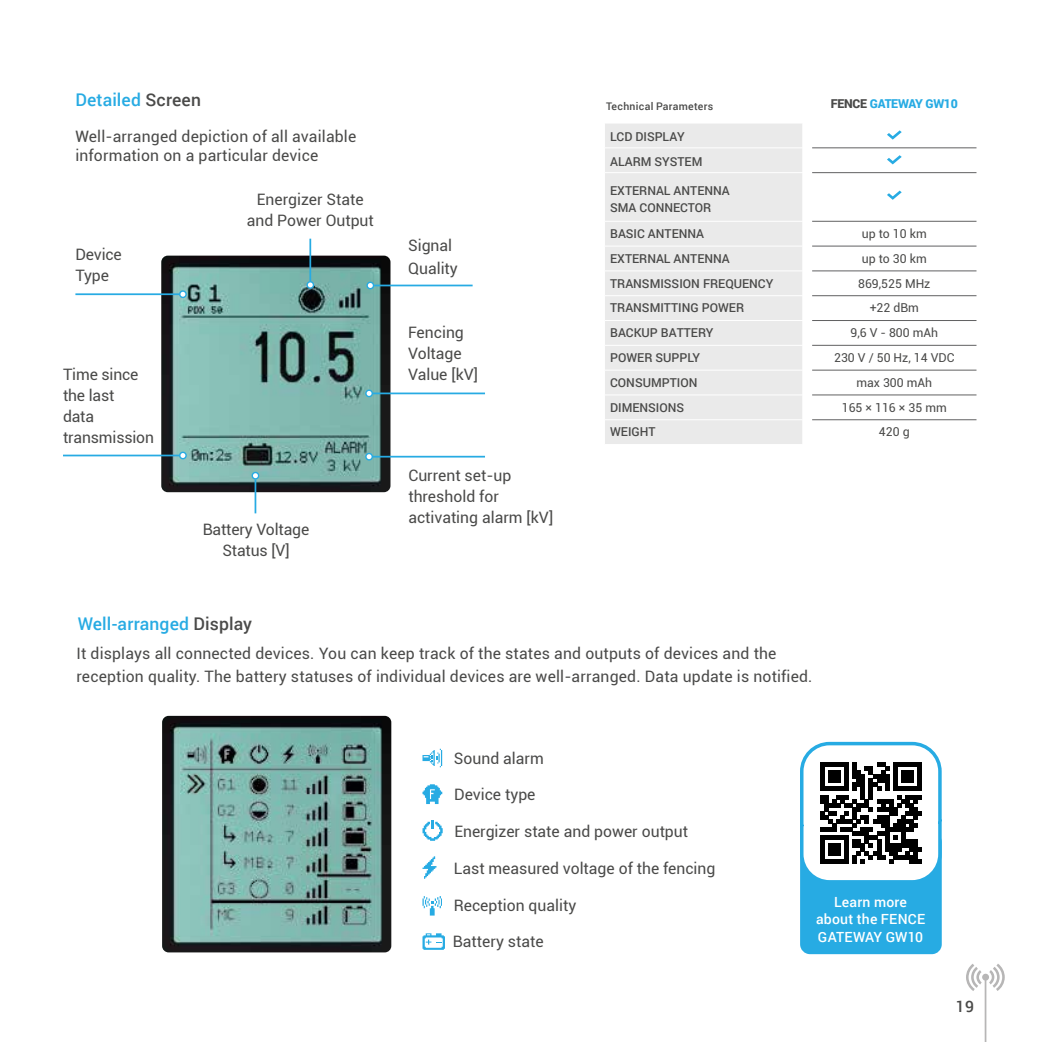
<style>
.page{position:relative;width:1042px;height:1042px;background:#fff}
.page>*{position:absolute;margin:0;border:0;box-sizing:border-box;transform-origin:0 0}
.t1{font:500 17.5px "Roboto";letter-spacing:.01em;color:#27abe3}
.t2{font:15.75px/21px "Roboto";color:#4a4a49}
.t3{font:500 15.75px "Roboto";color:#4a4a49}
.t4{font:500 14px/17.5px "Roboto";letter-spacing:.015em;color:#fff;text-align:center}
.t5{font:500 12.25px/24.8px "Roboto";color:#4a4a49}
.t6{font:12.25px "Roboto";color:#4a4a49}
.t7{font:900 12.25px "Roboto";letter-spacing:-.02em;color:#27abe3}
.t8{font:500 10.5px "Roboto";letter-spacing:.03em;color:#4a4a49}
.s1{color:#4a4a49}
</style>
<div class="page">
<svg style="left:422px;top:749px;width:20px;height:18px"></svg>
<svg style="left:422px;top:784px;width:20px;height:20px"></svg>
<svg style="left:422px;top:820px;width:21px;height:21px"></svg>
<svg style="left:422px;top:856px;width:14px;height:23px"></svg>
<svg style="left:422px;top:896px;width:20px;height:19px"></svg>
<svg style="left:422px;top:933px;width:23px;height:17px"></svg>
<img style="left:161px;top:256px;width:229px;height:236px">
<svg style="left:179px;top:290px;width:8px;height:8px"></svg>
<svg style="left:180px;top:291px;width:6px;height:6px"></svg>
<hr style="left:75px;top:293px;width:104px;height:2px;background:#27abe3">
<svg style="left:179px;top:451px;width:8px;height:9px"></svg>
<svg style="left:180px;top:453px;width:6px;height:5px"></svg>
<hr style="left:63px;top:455px;width:116px;height:1px;background:#27abe3">
<svg style="left:306px;top:281px;width:8px;height:8px"></svg>
<svg style="left:308px;top:282px;width:5px;height:6px"></svg>
<hr style="left:309px;top:239px;width:2px;height:42px;background:#27abe3">
<svg style="left:365px;top:389px;width:8px;height:9px"></svg>
<svg style="left:366px;top:391px;width:6px;height:5px"></svg>
<hr style="left:373px;top:392px;width:112px;height:2px;background:#27abe3">
<svg style="left:366px;top:281px;width:8px;height:9px"></svg>
<svg style="left:368px;top:283px;width:5px;height:5px"></svg>
<hr style="left:374px;top:285px;width:99px;height:1px;background:#27abe3">
<svg style="left:251px;top:471px;width:9px;height:9px"></svg>
<svg style="left:253px;top:473px;width:5px;height:5px"></svg>
<hr style="left:255px;top:479px;width:1px;height:34px;background:#27abe3">
<div style="left:605px;top:124px;width:197px;height:320px;background:#eaeaea"></div>
<hr style="left:604px;top:148px;width:199px;height:1px;background:#fff">
<hr style="left:604px;top:172px;width:199px;height:1px;background:#fff">
<hr style="left:604px;top:221px;width:199px;height:1px;background:#fff">
<hr style="left:604px;top:246px;width:199px;height:1px;background:#fff">
<hr style="left:604px;top:271px;width:199px;height:1px;background:#fff">
<hr style="left:604px;top:295px;width:199px;height:1px;background:#fff">
<hr style="left:604px;top:320px;width:199px;height:1px;background:#fff">
<hr style="left:604px;top:345px;width:199px;height:1px;background:#fff">
<hr style="left:604px;top:370px;width:199px;height:1px;background:#fff">
<hr style="left:604px;top:395px;width:199px;height:1px;background:#fff">
<hr style="left:604px;top:419px;width:199px;height:1px;background:#fff">
<hr style="left:812px;top:172px;width:164px;height:1px;background:#616162">
<hr style="left:812px;top:221px;width:164px;height:1px;background:#616162">
<hr style="left:812px;top:246px;width:164px;height:1px;background:#616162">
<hr style="left:812px;top:271px;width:164px;height:1px;background:#616162">
<hr style="left:812px;top:295px;width:164px;height:1px;background:#616162">
<hr style="left:812px;top:320px;width:164px;height:1px;background:#616162">
<hr style="left:812px;top:345px;width:164px;height:1px;background:#616162">
<hr style="left:812px;top:148px;width:164px;height:1px;background:#616162">
<hr style="left:812px;top:370px;width:164px;height:1px;background:#616162">
<hr style="left:812px;top:395px;width:164px;height:1px;background:#616162">
<hr style="left:812px;top:419px;width:164px;height:1px;background:#616162">
<svg style="left:887px;top:130px;width:14px;height:10px"></svg>
<svg style="left:887px;top:155px;width:14px;height:9px"></svg>
<svg style="left:887px;top:191px;width:14px;height:9px"></svg>
<svg style="left:365px;top:452px;width:8px;height:9px"></svg>
<svg style="left:366px;top:454px;width:6px;height:5px"></svg>
<hr style="left:373px;top:456px;width:112px;height:1px;background:#27abe3">
<img style="left:162px;top:716px;width:229px;height:236px">
<div style="left:800px;top:832px;width:142px;height:122px;background:#27abe3;border-radius:10px"></div>
<svg style="left:800px;top:741px;width:142px;height:144px"></svg>
<svg style="left:966px;top:964px;width:39px;height:78px"></svg>
<p class="t1" style="left:75px;top:88px;width:127px">Detailed <span class="s1">Screen</span></p>
<p class="t2" style="left:75px;top:126px;width:282px;line-height:18.9px">Well-arranged depiction of all available information on a particular device</p>
<p class="t2" style="left:75px;top:243px;width:48px">Device<br>Type</p>
<p class="t2" style="left:63px;top:363px;width:93px">Time since the last<br>data transmission</p>
<p class="t2" style="left:247px;top:189px;width:129px;text-align:center">Energizer State and Power Output</p>
<p class="t2" style="left:203px;top:518px;width:108px;text-align:center">Battery Voltage<br>Status [V]</p>
<p class="t1" style="left:78px;top:611px;width:176px">Well-arranged <span class="s1">Display</span></p>
<p class="t2" style="left:408px;top:234px;width:51px;line-height:22.8px">Signal<br>Quality</p>
<p class="t2" style="left:408px;top:321px;width:72px">Fencing<br>Voltage<br>Value [kV]</p>
<p class="t2" style="left:408px;top:464px;width:146px">Current set-up threshold for activating alarm [kV]</p>
<p class="t8" style="left:606px;top:99px;width:109px">Technical Parameters</p>
<p class="t7" style="left:831px;top:95px;width:129px"><span class="s1">FENCE</span> GATEWAY GW10</p>
<p class="t5" style="left:610px;top:124px;width:94px">LCD DISPLAY<br>ALARM SYSTEM</p>
<p class="t5" style="left:610px;top:181px;width:121px;line-height:17.5px">EXTERNAL ANTENNA<br>SMA CONNECTOR</p>
<p class="t5" style="left:610px;top:221px;width:95px">BASIC ANTENNA</p>
<p class="t6" style="left:862px;top:225px;width:66px">up to 10 km</p>
<p class="t5" style="left:610px;top:245px;width:121px">EXTERNAL ANTENNA</p>
<p class="t6" style="left:862px;top:250px;width:66px">up to 30 km</p>
<p class="t5" style="left:610px;top:270px;width:165px">TRANSMISSION FREQUENCY</p>
<p class="t6" style="left:858px;top:275px;width:74px">869,525 MHz</p>
<p class="t5" style="left:610px;top:295px;width:135px">TRANSMITTING POWER</p>
<p class="t6" style="left:869px;top:299px;width:51px">+22 dBm</p>
<p class="t5" style="left:610px;top:320px;width:105px">BACKUP BATTERY</p>
<p class="t6" style="left:850px;top:324px;width:89px">9,6 V - 800 mAh</p>
<p class="t5" style="left:610px;top:345px;width:91px">POWER SUPPLY</p>
<p class="t6" style="left:834px;top:349px;width:122px">230 V / 50 Hz, 14 VDC</p>
<p class="t5" style="left:610px;top:369px;width:89px">CONSUMPTION</p>
<p class="t6" style="left:856px;top:374px;width:77px">max 300 mAh</p>
<p class="t5" style="left:610px;top:394px;width:76px">DIMENSIONS</p>
<p class="t6" style="left:842px;top:399px;width:106px">165 × 116 × 35 mm</p>
<p class="t5" style="left:610px;top:419px;width:47px">WEIGHT</p>
<p class="t6" style="left:879px;top:423px;width:32px">420 g</p>
<p class="t2" style="left:76px;top:642px;width:737px;line-height:22.8px">It displays all connected devices. You can keep track of the states and outputs of devices and the reception quality. The battery statuses of individual devices are well-arranged. Data update is notified.</p>
<p class="t2" style="left:454px;top:747px;width:91px">Sound alarm</p>
<p class="t2" style="left:454px;top:783px;width:83px">Device type</p>
<p class="t2" style="left:454px;top:820px;width:235px">Energizer state and power output</p>
<p class="t2" style="left:454px;top:857px;width:263px">Last measured voltage of the fencing</p>
<p class="t2" style="left:454px;top:894px;width:124px">Reception quality</p>
<p class="t2" style="left:453px;top:930px;width:92px">Battery state</p>
<p class="t4" style="left:816px;top:892px;width:111px">Learn more about the FENCE<br>GATEWAY GW10</p>
<p class="t3" style="left:956px;top:995px;width:20px">19</p>
</div>
